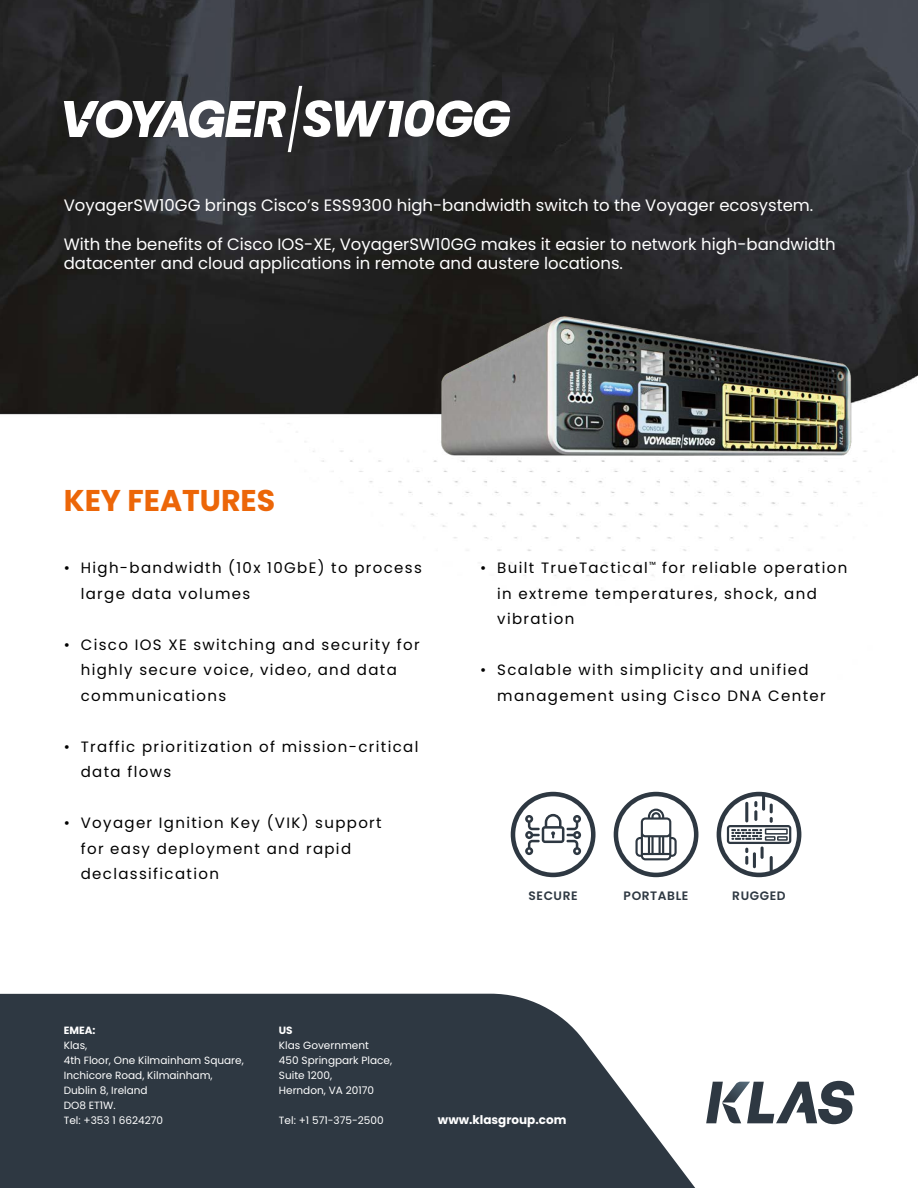
<style>
.page{position:relative;width:918px;height:1188px;background:#fff}
.page>*{position:absolute;margin:0;border:0;box-sizing:border-box;transform-origin:0 0}
.t1{font:700 30px "Poppins";color:#ec6608}
.t2{font:16.5px/19.5px "Poppins";color:#fff}
.t3{font:15px/25.5px "Poppins";letter-spacing:.09em;color:#000}
.t4{font:600 12.15px "Poppins";letter-spacing:.05em;color:#2e3842}
.t5{font:700 12px "Poppins";color:#fff}
.t6{font:10.5px/15px "Poppins";color:#fff}
.t7{font:700 10.5px "Poppins";color:#fff}
</style>
<div class="page">
<img style="left:0;top:0;width:918px;height:878px">
<svg style="left:0;top:994px;width:695px;height:194px;background:#444d56"></svg>
<svg style="left:706px;top:1081px;width:148px;height:43px"></svg>
<svg style="left:511px;top:792px;width:85px;height:85px"></svg>
<svg style="left:717px;top:792px;width:84px;height:85px"></svg>
<svg style="left:614px;top:792px;width:84px;height:85px"></svg>
<svg style="left:64px;top:86px;width:446px;height:66px"></svg>
<img style="left:412px;top:223px;width:466px;height:316px">
<p class="t2" style="left:64px;top:195px;width:751px">VoyagerSW10GG brings Cisco’s ESS9300 high-bandwidth switch to the Voyager ecosystem.</p>
<p class="t2" style="left:64px;top:234px;width:774px">With the benefits of Cisco IOS-XE, VoyagerSW10GG makes it easier to network high-bandwidth datacenter and cloud applications in remote and austere locations.</p>
<h1 class="t1" style="left:64px;top:483px;width:213px">KEY FEATURES</h1>
<p class="t3" style="left:81px;top:555px;width:343px;text-indent:-17px">• High-bandwidth (10x 10GbE) to process large data volumes</p>
<p class="t3" style="left:81px;top:632px;width:340px;text-indent:-17px">• Cisco IOS XE switching and security for highly secure voice, video, and data communications</p>
<p class="t3" style="left:81px;top:734px;width:339px;text-indent:-17px">• Traffic prioritization of mission-critical data flows</p>
<p class="t3" style="left:81px;top:810px;width:302px;text-indent:-17px">• Voyager Ignition Key (VIK) support for easy deployment and rapid declassification</p>
<p class="t3" style="left:497px;top:555px;width:352px;text-indent:-17px">• Built TrueTactical<sup>™</sup> for reliable operation in extreme temperatures, shock, and vibration</p>
<p class="t3" style="left:497px;top:657px;width:330px;text-indent:-17px">• Scalable with simplicity and unified management using Cisco DNA Center</p>
<p class="t4" style="left:529px;top:888px;width:51px">SECURE</p>
<p class="t4" style="left:624px;top:888px;width:66px">PORTABLE</p>
<p class="t4" style="left:732px;top:888px;width:55px">RUGGED</p>
<p class="t7" style="left:64px;top:1024px;width:33px">EMEA:</p>
<p class="t6" style="left:64px;top:1038px;width:182px">Klas,<br>4th Floor, One Kilmainham Square,<br>Inchicore Road, Kilmainham,<br>Dublin 8, Ireland<br>DO8 ET1W.<br>Tel: +353 1 6624270</p>
<p class="t7" style="left:279px;top:1024px;width:15px">US</p>
<p class="t6" style="left:279px;top:1038px;width:115px">Klas Government<br>450 Springpark Place,<br>Suite 1200,<br>Herndon, VA 20170</p>
<p class="t6" style="left:279px;top:1113px;width:106px">Tel: +1 571-375-2500</p>
<p class="t5" style="left:438px;top:1113px;width:130px">www.klasgroup.com</p>
</div>
